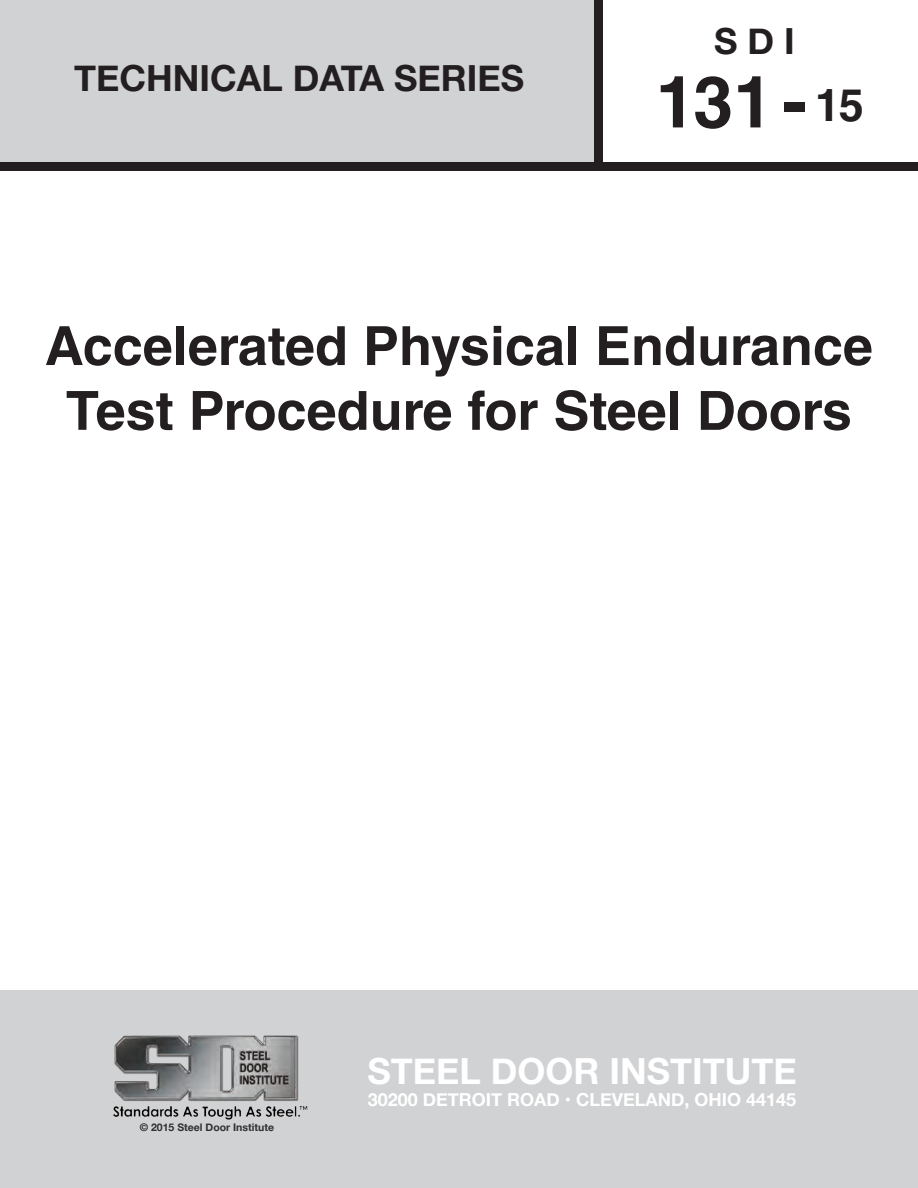
<style>
.page{position:relative;width:918px;height:1188px;background:#fff}
.page>*{position:absolute;margin:0;border:0;box-sizing:border-box;transform-origin:0 0}
.t1{font:700 72px "Helvetica LT Std";color:#231f20}
.t2{font:700 54px/64.8px "Helvetica LT Std";color:#231f20;text-align:center}
.t3{font:700 36px "Helvetica Neue";color:#231f20}
.t4{font:700 36px "Helvetica Neue";color:#fff}
.t5{font:700 18px "Helvetica Neue";color:#fff}
.t6{font:700 10.5px "Helvetica Neue";color:#312f30}
.s1{font-size:45px}
</style>
<div class="page">
<div style="left:0;top:990px;width:918px;height:198px;background:#d1d2d4"></div>
<div style="left:0;top:162px;width:918px;height:9px;background:#231f20"></div>
<div style="left:0;top:0;width:598px;height:162px;background:#d1d2d4"></div>
<div style="left:594px;top:0;width:9px;height:162px;background:#231f20"></div>
<img style="left:113px;top:1035px;width:195px;height:85px">
<p class="t3" style="left:74px;top:50px;width:452px">TECHNICAL DATA SERIES</p>
<p class="t3" style="left:714px;top:12px;width:82px">S D I</p>
<p class="t1" style="left:656px;top:58px;width:210px">131- <span class="s1">15</span></p>
<p class="t2" style="left:45px;top:313px;width:830px">Accelerated Physical Endurance<br>Test Procedure for Steel Doors</p>
<p class="t6" style="left:140px;top:1119px;width:136px">© 2015 Steel Door Institute</p>
<p class="t4" style="left:367px;top:1043px;width:431px">STEEL DOOR INSTITUTE</p>
<p class="t5" style="left:368px;top:1085px;width:430px">30200 DETROIT ROAD • CLEVELAND, OHIO 44145</p>
</div>
